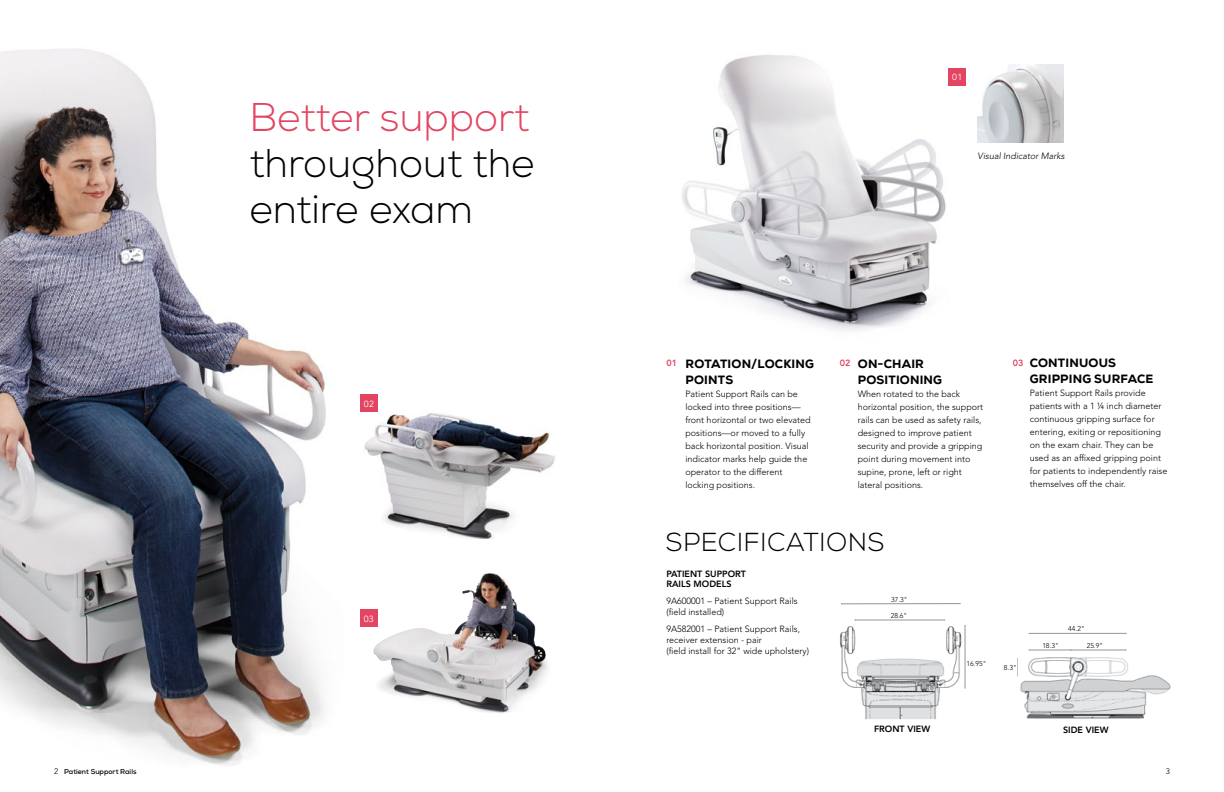
<style>
.page{position:relative;width:1224px;height:792px;background:#fff}
.page>*{position:absolute;margin:0;border:0;box-sizing:border-box;transform-origin:0 0}
.t1{font:300 40px/46px "Nexa";color:#000}
.t2{font:300 40px "Nexa";color:#e34461}
.t3{font:300 26px "Nexa";letter-spacing:.015em;color:#000}
.t4{font:800 12px/16px "Nexa";letter-spacing:.015em;color:#000}
.t5{font:300 9px/13px "Avenir LT Std";color:#000}
.t6{font:800 9px/10px "Avenir";color:#000}
.t7{font:italic 300 9px "Avenir";color:#000}
.t8{font:800 9px "Avenir";color:#e34461}
.t9{font:8.9px "Avenir";color:#fff}
.t10{font:300 8px "Avenir LT Std";color:#000}
.t11{font:300 7px "Avenir LT Std";color:#000}
.t12{font:700 7px "Nexa";letter-spacing:-.005em;color:#000}
.s1{font-family:"Avenir LT Std";font-weight:300;font-size:8px}
</style>
<div class="page">
<img style="left:682px;top:55px;width:264px;height:276px">
<img style="left:0;top:49px;width:326px;height:716px">
<div style="left:948px;top:68px;width:18px;height:18px;background:#e34461"></div>
<img style="left:364px;top:413px;width:191px;height:125px">
<div style="left:360px;top:394px;width:18px;height:18px;background:#e34461"></div>
<img style="left:373px;top:573px;width:117px;height:127px">
<div style="left:360px;top:609px;width:18px;height:18px;background:#e34461"></div>
<img style="left:840px;top:625px;width:125px;height:95px">
<hr style="left:842px;top:603px;width:118px;height:1px;background:#939598">
<hr style="left:855px;top:620px;width:90px;height:1px;background:#939598">
<hr style="left:965px;top:626px;width:1px;height:62px;background:#939598">
<hr style="left:1029px;top:633px;width:97px;height:1px;background:#939598">
<hr style="left:1029px;top:650px;width:42px;height:1px;background:#939598">
<hr style="left:1071px;top:650px;width:55px;height:1px;background:#939598">
<img style="left:1020px;top:657px;width:151px;height:62px">
<img style="left:978px;top:65px;width:85px;height:77px">
<h1 class="t2" style="left:249px;top:94px;width:281px">Better support</h1>
<h1 class="t1" style="left:249px;top:142px;width:287px">throughout the entire exam</h1>
<p class="t9" style="left:364px;top:398px;width:12px">02</p>
<p class="t9" style="left:364px;top:613px;width:12px">03</p>
<p class="t9" style="left:952px;top:72px;width:12px">01</p>
<p class="t7" style="left:978px;top:150px;width:89px">Visual Indicator Marks</p>
<p class="t8" style="left:840px;top:358px;width:12px">02</p>
<h3 class="t4" style="left:1030px;top:355px;width:125px">CONTINUOUS<br>GRIPPING SURFACE</h3>
<p class="t5" style="left:1030px;top:387px;width:139px">Patient Support Rails provide patients with a 1 ¼ inch diameter continuous gripping surface for entering, exiting or repositioning on the exam chair. They can be used as an affixed gripping point for patients to independently raise themselves off the chair.</p>
<h3 class="t4" style="left:666px;top:356px;width:149px"><sup>01</sup> ROTATION/LOCKING</h3>
<p class="t8" style="left:1013px;top:357px;width:12px">03</p>
<h3 class="t4" style="left:686px;top:372px;width:49px">POINTS</h3>
<p class="t5" style="left:685px;top:387px;width:127px">Patient Support Rails can be locked into three positions— front horizontal or two elevated positions—or moved to a fully back horizontal position. Visual indicator marks help guide the operator to the different locking positions.</p>
<h3 class="t4" style="left:858px;top:356px;width:86px">ON-CHAIR<br>POSITIONING</h3>
<p class="t5" style="left:858px;top:388px;width:127px">When rotated to the back horizontal position, the support rails can be used as safety rails, designed to improve patient security and provide a gripping point during movement into supine, prone, left or right lateral positions.</p>
<h2 class="t3" style="left:666px;top:527px;width:220px">SPECIFICATIONS</h2>
<p class="t6" style="left:666px;top:569px;width:81px">PATIENT SUPPORT<br>RAILS MODELS</p>
<p class="t5" style="left:666px;top:595px;width:133px;line-height:11px">9A600001 – Patient Support Rails (field installed)</p>
<p class="t5" style="left:666px;top:623px;width:144px;line-height:11px">9A582001 – Patient Support Rails, receiver extension - pair<br>(field install for 32" wide upholstery)</p>
<p class="t11" style="left:891px;top:596px;width:18px">37.3"</p>
<p class="t11" style="left:891px;top:612px;width:18px">28.6"</p>
<p class="t11" style="left:967px;top:659px;width:22px">16.95"</p>
<p class="t11" style="left:1004px;top:663px;width:14px">8.3"</p>
<p class="t11" style="left:1068px;top:625px;width:18px">44.2"</p>
<p class="t11" style="left:1042px;top:641px;width:18px">18.3"</p>
<p class="t11" style="left:1087px;top:641px;width:18px">25.9"</p>
<p class="t6" style="left:874px;top:724px;width:58px">FRONT VIEW</p>
<p class="t6" style="left:1063px;top:725px;width:47px">SIDE VIEW</p>
<p class="t12" style="left:54px;top:767px;width:84px"><span class="s1">2</span> Patient Support Rails</p>
<p class="t10" style="left:1166px;top:767px;width:6px">3</p>
</div>
